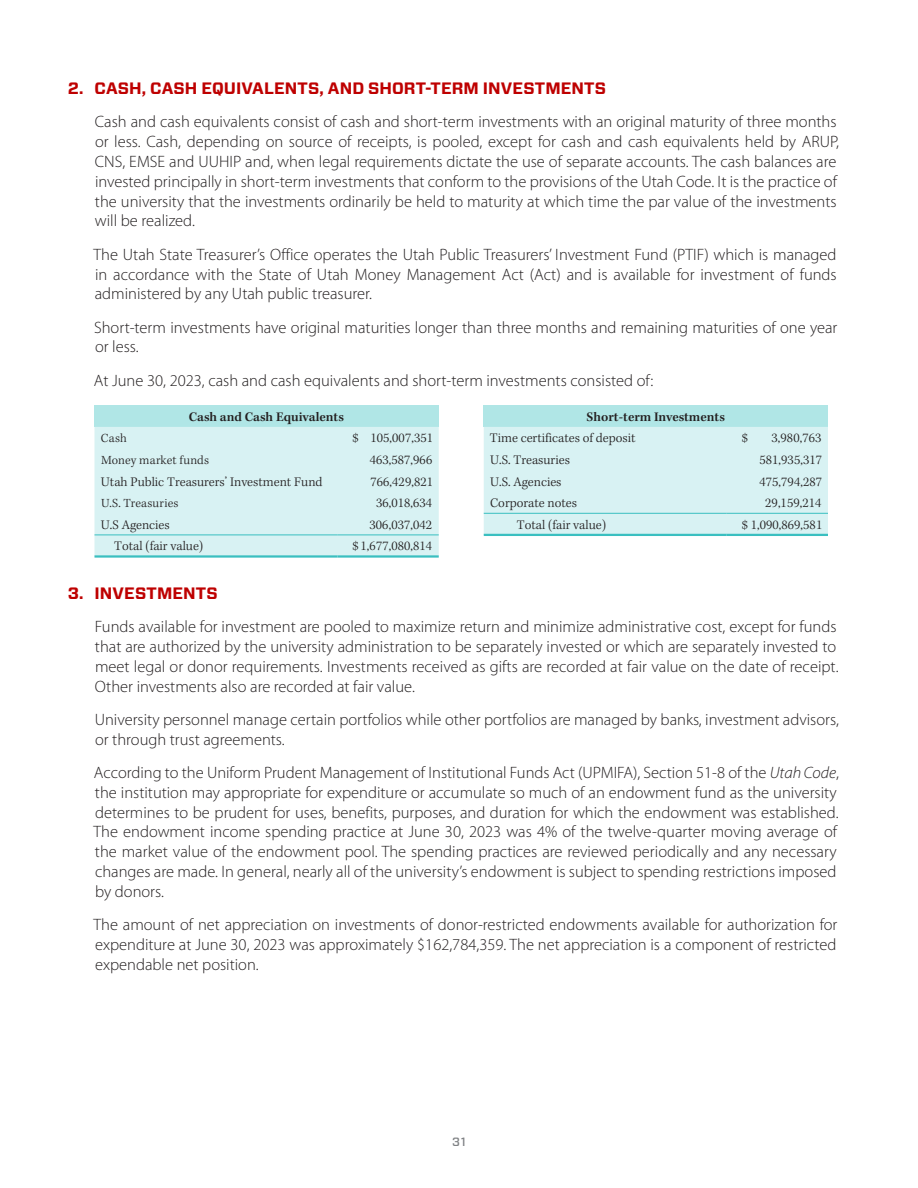
<style>
.page{position:relative;width:918px;height:1188px;background:#fff}
.page>*{position:absolute;margin:0;border:0;box-sizing:border-box;transform-origin:0 0}
.Body_copy_indented{font:300 16.5px/19.8px "Myriad Pro";color:#231f20}
.Body_subhead_numbered{font:700 16.5px "Forza";letter-spacing:.01em;color:#be0000}
.Table_left{font:300 13.5px "Kepler Std";color:#231f20}
.Table_body{font:300 13.5px "Kepler Std";letter-spacing:.01em;color:#231f20}
.Table_column_header{font:600 13.5px "Kepler Std";color:#231f20}
.Table_left-2{font:300 12.75px "Kepler Std";letter-spacing:.015em;color:#231f20}
.t1{font:500 12px "Forza";color:#808285}
.s1{font-style:italic}
</style>
<div class="page">
<div style="left:94px;top:405px;width:345px;height:22px;background:#b0e6e6"></div>
<div style="left:94px;top:427px;width:345px;height:128px;background:#d8f2f3"></div>
<hr style="left:94px;top:535px;width:244px;height:1px;background:#3abfc0">
<hr style="left:338px;top:535px;width:101px;height:1px;background:#3abfc0">
<hr style="left:94px;top:555px;width:244px;height:3px;background:#3abfc0">
<hr style="left:338px;top:555px;width:101px;height:3px;background:#3abfc0">
<div style="left:484px;top:405px;width:344px;height:22px;background:#b0e6e6"></div>
<div style="left:484px;top:427px;width:344px;height:107px;background:#d8f2f3"></div>
<hr style="left:484px;top:513px;width:243px;height:1px;background:#3abfc0">
<hr style="left:727px;top:513px;width:101px;height:1px;background:#3abfc0">
<hr style="left:484px;top:534px;width:243px;height:2px;background:#3abfc0">
<hr style="left:727px;top:534px;width:101px;height:2px;background:#3abfc0">
<p class="Body_subhead_numbered" style="left:68px;top:77px;width:540px">2. CASH, CASH EQUIVALENTS, AND SHORT-TERM INVESTMENTS</p>
<p class="Body_copy_indented" style="left:95px;top:112px;width:746px">Cash and cash equivalents consist of cash and short-term investments with an original maturity of three months or less. Cash, depending on source of receipts, is pooled, except for cash and cash equivalents held by ARUP, CNS, EMSE and UUHIP and, when legal requirements dictate the use of separate accounts. The cash balances are invested principally in short-term investments that conform to the provisions of the Utah Code. It is the practice of the university that the investments ordinarily be held to maturity at which time the par value of the investments will be realized.</p>
<p class="Body_copy_indented" style="left:94px;top:245px;width:745px;text-align:justify">The Utah State Treasurer’s Office operates the Utah Public Treasurers’ Investment Fund (PTIF) which is managed in accordance with the State of Utah Money Management Act (Act) and is available for investment of funds administered by any Utah public treasurer.</p>
<p class="Body_copy_indented" style="left:94px;top:318px;width:745px">Short-term investments have original maturities longer than three months and remaining maturities of one year or less.</p>
<p class="Body_copy_indented" style="left:94px;top:371px;width:561px">At June 30, 2023, cash and cash equivalents and short-term investments consisted of:</p>
<p class="Table_column_header" style="left:189px;top:409px;width:157px">Cash and Cash Equivalents</p>
<p class="Table_left-2" style="left:101px;top:431px;width:27px">Cash</p>
<p class="Table_body" style="left:353px;top:431px;width:82px">$ 105,007,351</p>
<p class="Table_left-2" style="left:101px;top:453px;width:109px">Money market funds</p>
<p class="Table_body" style="left:370px;top:452px;width:64px">463,587,966</p>
<p class="Table_left" style="left:101px;top:474px;width:223px">Utah Public Treasurers’ Investment Fund</p>
<p class="Table_body" style="left:371px;top:474px;width:64px">766,429,821</p>
<p class="Table_left-2" style="left:101px;top:496px;width:79px">U.S. Treasuries</p>
<p class="Table_body" style="left:376px;top:495px;width:58px">36,018,634</p>
<p class="Table_left" style="left:101px;top:517px;width:70px">U.S Agencies</p>
<p class="Table_body" style="left:370px;top:517px;width:64px">306,037,042</p>
<p class="Table_left" style="left:114px;top:539px;width:91px">Total (fair value)</p>
<p class="Table_body" style="left:353px;top:539px;width:81px">$ 1,677,080,814</p>
<p class="Table_column_header" style="left:587px;top:409px;width:140px">Short-term Investments</p>
<p class="Table_left" style="left:490px;top:431px;width:147px">Time certificates of deposit</p>
<p class="Table_body" style="left:742px;top:431px;width:8px">$</p>
<p class="Table_body" style="left:772px;top:431px;width:51px">3,980,763</p>
<p class="Table_left" style="left:490px;top:452px;width:81px">U.S. Treasuries</p>
<p class="Table_body" style="left:760px;top:452px;width:64px">581,935,317</p>
<p class="Table_left" style="left:490px;top:474px;width:73px">U.S. Agencies</p>
<p class="Table_body" style="left:760px;top:474px;width:64px">475,794,287</p>
<p class="Table_left" style="left:490px;top:495px;width:89px">Corporate notes</p>
<p class="Table_body" style="left:765px;top:495px;width:58px">29,159,214</p>
<p class="Table_left" style="left:517px;top:517px;width:91px">Total (fair value)</p>
<p class="Table_body" style="left:742px;top:517px;width:82px">$ 1,090,869,581</p>
<p class="Body_subhead_numbered" style="left:68px;top:582px;width:151px">3. INVESTMENTS</p>
<p class="Body_copy_indented" style="left:95px;top:617px;width:745px">Funds available for investment are pooled to maximize return and minimize administrative cost, except for funds that are authorized by the university administration to be separately invested or which are separately invested to meet legal or donor requirements. Investments received as gifts are recorded at fair value on the date of receipt.<br>Other investments also are recorded at fair value.</p>
<p class="Body_copy_indented" style="left:95px;top:710px;width:746px">University personnel manage certain portfolios while other portfolios are managed by banks, investment advisors, or through trust agreements.</p>
<p class="Body_copy_indented" style="left:94px;top:763px;width:747px">According to the Uniform Prudent Management of Institutional Funds Act (UPMIFA), Section 51-8 of the <span class="s1">Utah Code</span>, the institution may appropriate for expenditure or accumulate so much of an endowment fund as the university determines to be prudent for uses, benefits, purposes, and duration for which the endowment was established.<br>The endowment income spending practice at June 30, 2023 was 4% of the twelve-quarter moving average of the market value of the endowment pool. The spending practices are reviewed periodically and any necessary changes are made. In general, nearly all of the university’s endowment is subject to spending restrictions imposed by donors.</p>
<p class="Body_copy_indented" style="left:94px;top:915px;width:745px;text-align:justify">The amount of net appreciation on investments of donor-restricted endowments available for authorization for expenditure at June 30, 2023 was approximately $162,784,359. The net appreciation is a component of restricted expendable net position.</p>
<p class="t1" style="left:452px;top:1133px;width:15px">31</p>
</div>
